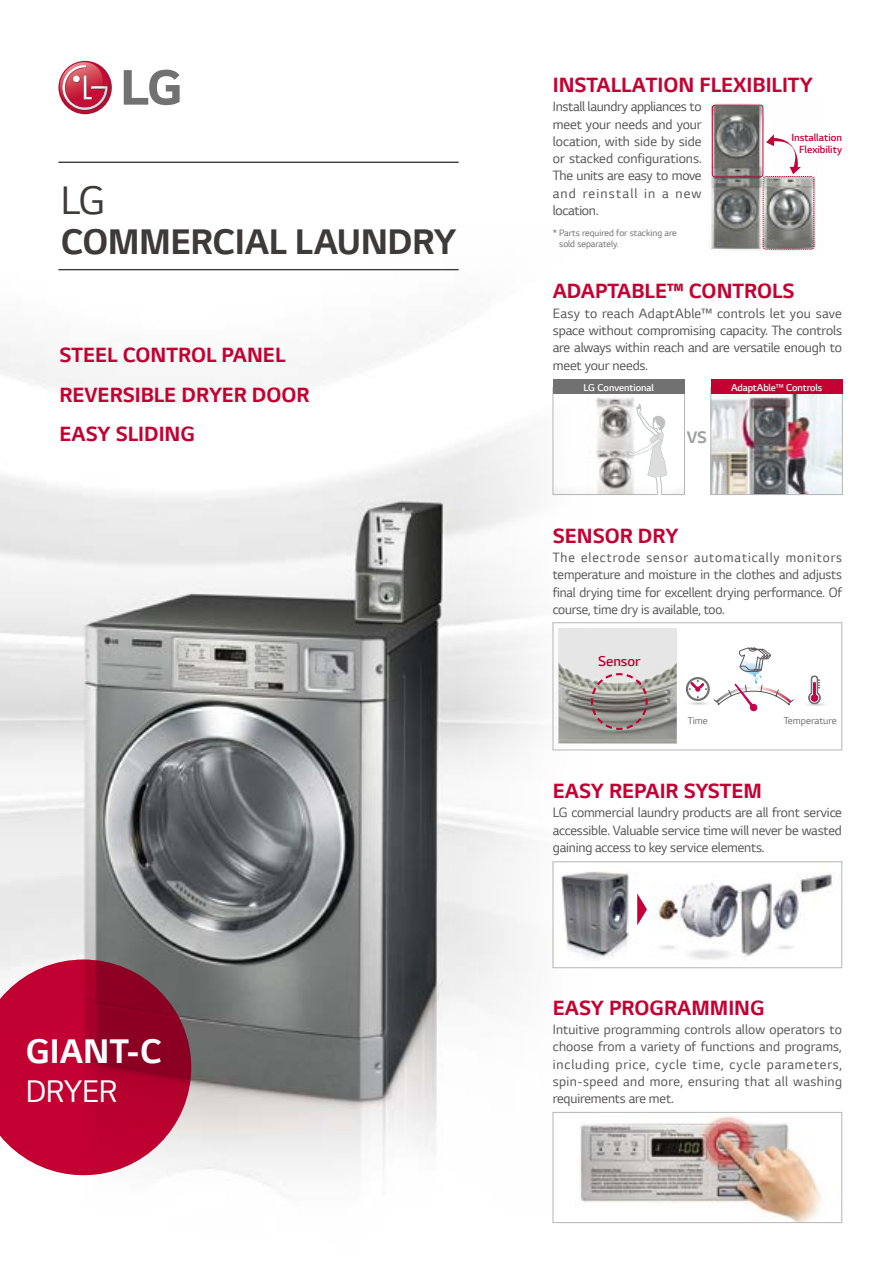
<style>
.page{position:relative;width:893px;height:1263px;background:#fff}
.page>*{position:absolute;margin:0;border:0;box-sizing:border-box;transform-origin:0 0}
.t1{font:42px "LG Smart";color:#3e3a39}
.t2{font:700 37.5px "LG Smart";letter-spacing:-.015em;color:#3e3a39}
.t3{font:700 36px "LG Smart";letter-spacing:.005em;color:#fff}
.t4{font:33px "LG Smart";letter-spacing:-.015em;color:#fff}
.t5{font:700 21.75px "LG Smart";color:#c40032}
.t6{font:700 17.7px "LG Smart";color:#9fa0a0}
.t7{font:600 15px "LG Smart";color:#c30037}
.t8{font:14.25px/17.2px "LG Smart";letter-spacing:-.01em;color:#595757;text-align:justify}
.t9{font:600 10.95px/12px "LG Smart";color:#c30037;text-align:right}
.t10{font:600 10.5px "LG Smart";letter-spacing:-.01em;color:#fff}
.t11{font:10.5px "LG Smart";color:#727171}
.t12{font:9.75px/10.9px "LG Smart";color:#727171}
.s1{font-weight:400}
</style>
<div class="page">
<img style="left:0;top:161px;width:589px;height:1062px">
<svg style="left:0;top:959px;width:191px;height:216px;background:#b42045"></svg>
<img style="left:555px;top:1114px;width:267px;height:107px">
<div style="left:553px;top:1112px;width:289px;height:111px;border:1px solid #b5b6b6"></div>
<img style="left:709px;top:103px;width:107px;height:148px">
<div style="left:712px;top:105px;width:51px;height:72px;border:1px solid #c30037;border-radius:3px"></div>
<svg style="left:763px;top:134px;width:52px;height:116px"></svg>
<img style="left:713px;top:394px;width:127px;height:99px">
<div style="left:711px;top:387px;width:131px;height:108px;border:1px solid #b5b6b6"></div>
<div style="left:711px;top:380px;width:131px;height:14px;background:#c40032"></div>
<img style="left:555px;top:394px;width:128px;height:99px">
<div style="left:553px;top:387px;width:132px;height:108px;border:1px solid #b5b6b6"></div>
<div style="left:553px;top:380px;width:132px;height:14px;background:#727171"></div>
<svg style="left:625px;top:404px;width:42px;height:91px"></svg>
<svg style="left:553px;top:622px;width:289px;height:128px"></svg>
<img style="left:555px;top:863px;width:277px;height:103px">
<div style="left:553px;top:861px;width:289px;height:107px;border:1px solid #b5b6b6"></div>
<svg style="left:637px;top:893px;width:10px;height:32px"></svg>
<hr style="left:58px;top:162px;width:401px;height:1px;background:#3e3a39">
<hr style="left:58px;top:269px;width:401px;height:1px;background:#3e3a39">
<svg style="left:124px;top:70px;width:56px;height:35px"></svg>
<svg style="left:58px;top:61px;width:54px;height:53px"></svg>
<svg style="left:58px;top:62px;width:50px;height:49px"></svg>
<h1 class="t1" style="left:61px;top:172px;width:46px">LG</h1>
<h2 class="t2" style="left:61px;top:216px;width:397px">COMMERCIAL LAUNDRY</h2>
<h3 class="t5" style="left:60px;top:340px;width:227px">STEEL CONTROL PANEL</h3>
<h3 class="t5" style="left:60px;top:380px;width:251px">REVERSIBLE DRYER DOOR</h3>
<h3 class="t5" style="left:60px;top:419px;width:137px">EASY SLIDING</h3>
<h3 class="t3" style="left:26px;top:1026px;width:138px">GIANT-C</h3>
<h3 class="t4" style="left:26px;top:1070px;width:93px">DRYER</h3>
<h3 class="t5" style="left:553px;top:70px;width:262px">INSTALLATION FLEXIBILITY</h3>
<p class="t8" style="left:553px;top:98px;width:150px">Install laundry appliances to meet your needs and your location, with side by side or stacked configurations.<br>The units are easy to move and reinstall in a new location.</p>
<p class="t12" style="left:559px;top:227px;width:119px;text-indent:-6px">* Parts required for stacking are sold separately.</p>
<p class="t9" style="left:791px;top:132px;width:52px">Installation<br>Flexibility</p>
<h3 class="t5" style="left:553px;top:276px;width:243px">ADAPTABLE™ CONTROLS</h3>
<p class="t8" style="left:553px;top:304px;width:291px">Easy to reach AdaptAble™ controls let you save space without compromising capacity. The controls are always within reach and are versatile enough to meet your needs.</p>
<p class="t10" style="left:583px;top:380px;width:72px">LG Conventional</p>
<p class="t10" style="left:731px;top:380px;width:93px">AdaptAble<span class="s1">™</span> Controls</p>
<p class="t6" style="left:687px;top:425px;width:22px">VS</p>
<h3 class="t5" style="left:553px;top:521px;width:127px">SENSOR DRY</h3>
<p class="t8" style="left:553px;top:548px;width:291px">The electrode sensor automatically monitors temperature and moisture in the clothes and adjusts final drying time for excellent drying performance. Of course, time dry is available, too.</p>
<p class="t7" style="left:598px;top:651px;width:44px">Sensor</p>
<p class="t11" style="left:688px;top:713px;width:22px">Time</p>
<p class="t11" style="left:784px;top:713px;width:54px">Temperature</p>
<h3 class="t5" style="left:553px;top:776px;width:211px">EASY REPAIR SYSTEM</h3>
<p class="t8" style="left:553px;top:803px;width:291px">LG commercial laundry products are all front service accessible. Valuable service time will never be wasted gaining access to key service elements.</p>
<h3 class="t5" style="left:553px;top:993px;width:213px">EASY PROGRAMMING</h3>
<p class="t8" style="left:553px;top:1020px;width:291px">Intuitive programming controls allow operators to choose from a variety of functions and programs, including price, cycle time, cycle parameters, spin-speed and more, ensuring that all washing requirements are met.</p>
</div>
